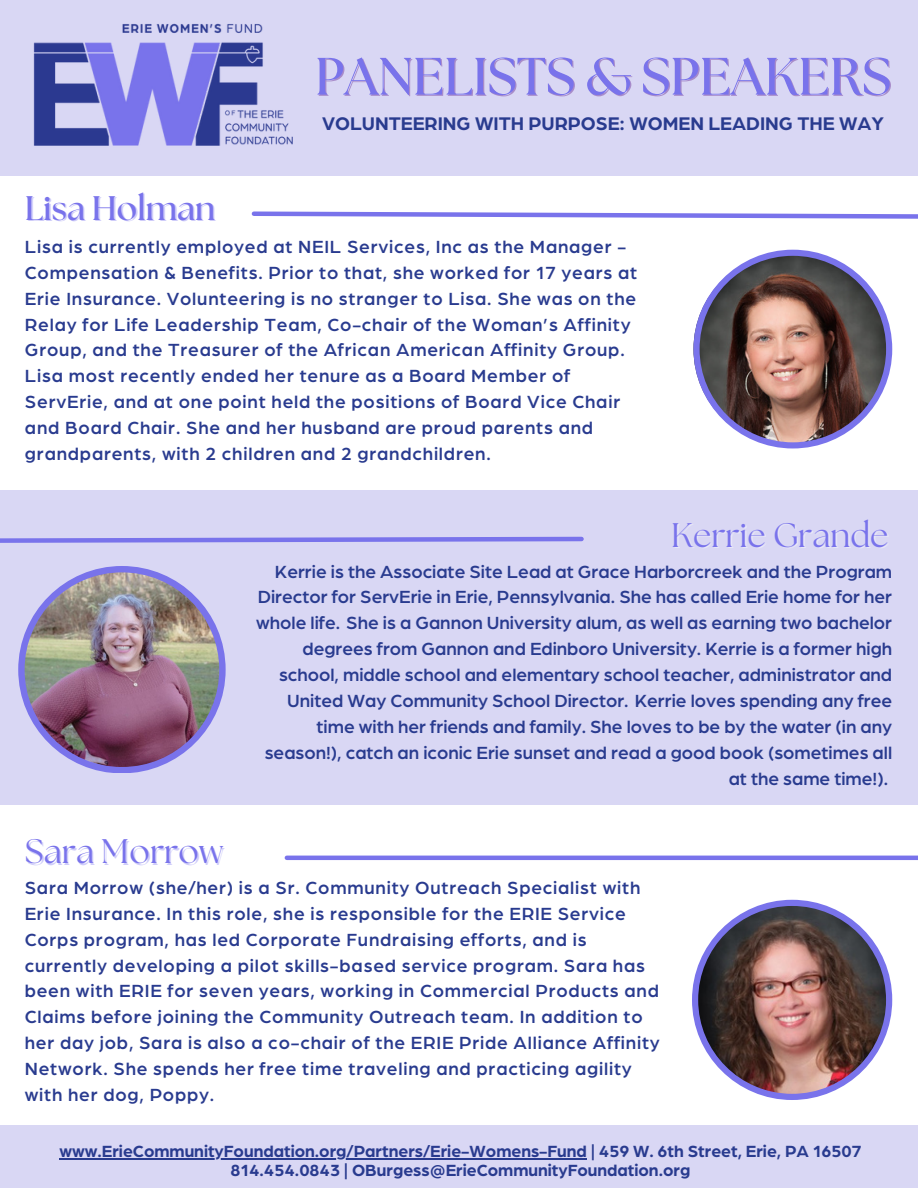
<style>
.page{position:relative;width:918px;height:1188px;background:#d9d7f4}
.page>*{position:absolute;margin:0;border:0;box-sizing:border-box;transform-origin:0 0}
.t1{font:700 52.5px "The Seasons";color:#7973eb}
.t2{font:34.05px "The Seasons";color:#7973eb}
.t3{font:700 34.05px "The Seasons";color:#7973eb}
.t4{font:700 19.5px "Arboria";color:#293b8f}
.t5{font:500 18.75px/25.8px "Arboria";letter-spacing:.045em;color:#293b8f}
.t6{font:500 18.75px/25.8px "Arboria";color:#293b8f;text-align:right}
.t7{font:700 17.25px/19.2px "Arboria";color:#293b8f;text-align:center}
</style>
<div class="page">
<div style="left:0;top:176px;width:918px;height:314px;background:#fff"></div>
<svg style="left:251px;top:211px;width:667px;height:8px"></svg>
<svg style="left:0;top:536px;width:584px;height:7px"></svg>
<svg style="left:693px;top:250px;width:199px;height:198px"></svg>
<img style="left:18px;top:566px;width:207px;height:207px">
<div style="left:0;top:806px;width:918px;height:319px;background:#fff"></div>
<hr style="left:287px;top:856px;width:631px;height:4px;background:#7973eb">
<svg style="left:692px;top:900px;width:200px;height:200px"></svg>
<img style="left:33px;top:23px;width:260px;height:123px">
<hr style="left:59px;top:1158px;width:528px;height:1px;background:#293b8f">
<h5 class="t1" style="left:315px;top:53px;width:578px">PANELISTS &amp; SPEAKERS</h5>
<p class="t3" style="left:25px;top:193px;width:192px">Lisa Holman</p>
<h5 class="t4" style="left:322px;top:110px;width:564px">VOLUNTEERING WITH PURPOSE: WOMEN LEADING THE WAY</h5>
<p class="t5" style="left:25px;top:232px;width:614px">Lisa is currently employed at NEIL Services, Inc as the Manager - Compensation &amp; Benefits. Prior to that, she worked for 17 years at Erie Insurance. Volunteering is no stranger to Lisa. She was on the Relay for Life Leadership Team, Co-chair of the Woman’s Affinity Group, and the Treasurer of the African American Affinity Group.<br>Lisa most recently ended her tenure as a Board Member of ServErie, and at one point held the positions of Board Vice Chair and Board Chair. She and her husband are proud parents and grandparents, with 2 children and 2 grandchildren.</p>
<h3 class="t2" style="left:25px;top:836px;width:200px">Sara Morrow</h3>
<h1 class="t2" style="left:671px;top:520px;width:219px">Kerrie Grande</h1>
<p class="t6" style="left:256px;top:557px;width:637px">Kerrie is the Associate Site Lead at Grace Harborcreek and the Program Director for ServErie in Erie, Pennsylvania. She has called Erie home for her whole life. She is a Gannon University alum, as well as earning two bachelor degrees from Gannon and Edinboro University. Kerrie is a former high school, middle school and elementary school teacher, administrator and United Way Community School Director. Kerrie loves spending any free time with her friends and family. She loves to be by the water (in any season!), catch an iconic Erie sunset and read a good book (sometimes all at the same time!).</p>
<p class="t5" style="left:25px;top:873px;width:637px">Sara Morrow (she/her) is a Sr. Community Outreach Specialist with Erie Insurance. In this role, she is responsible for the ERIE Service Corps program, has led Corporate Fundraising efforts, and is currently developing a pilot skills-based service program. Sara has been with ERIE for seven years, working in Commercial Products and Claims before joining the Community Outreach team. In addition to her day job, Sara is also a co-chair of the ERIE Pride Alliance Affinity Network. She spends her free time traveling and practicing agility with her dog, Poppy.</p>
<p class="t7" style="left:59px;top:1140px;width:804px">www.ErieCommunityFoundation.org/Partners/Erie-Womens-Fund | 459 W. 6th Street, Erie, PA 16507<br>814.454.0843 | OBurgess@ErieCommunityFoundation.org</p>
</div>
